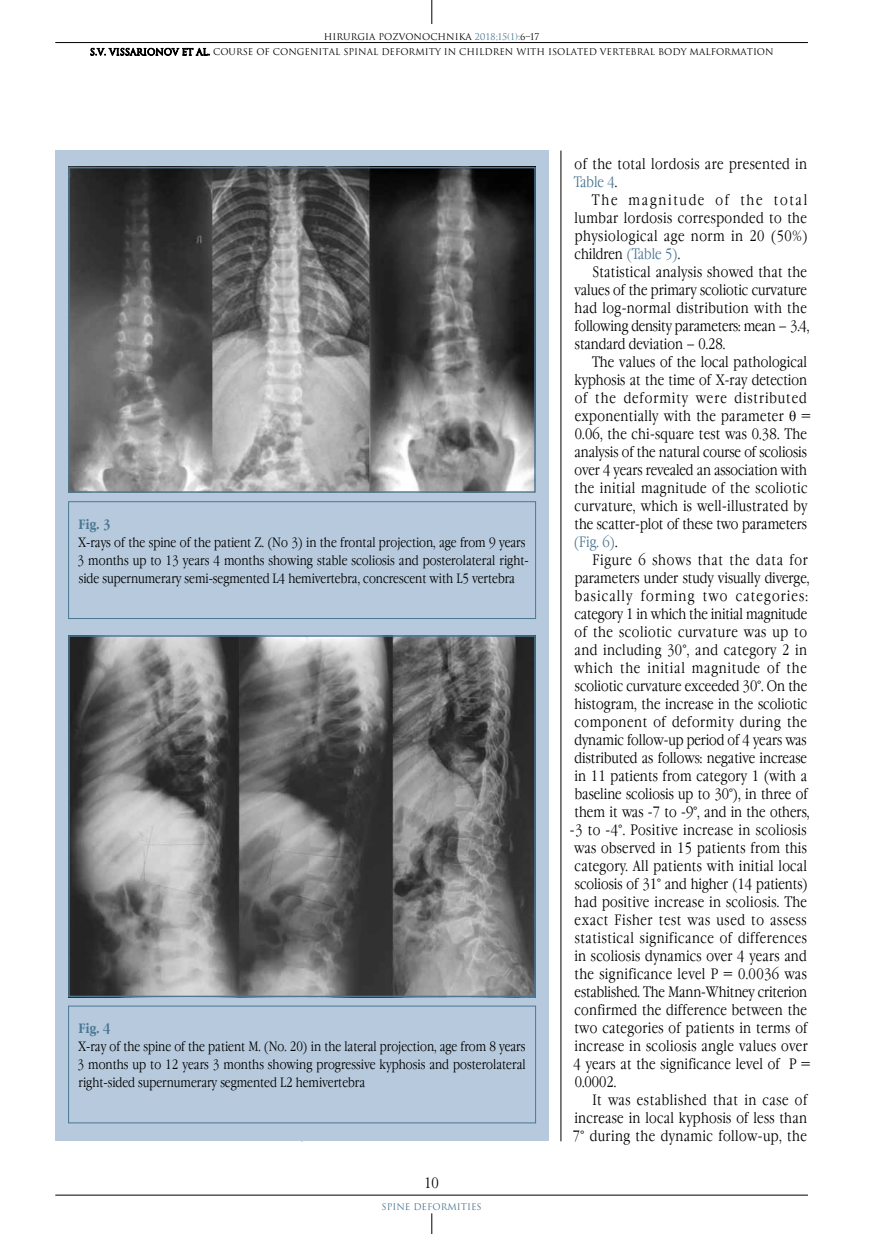
<style>
.page{position:relative;width:893px;height:1234px;background:#fff}
.page>*{position:absolute;margin:0;border:0;box-sizing:border-box;transform-origin:0 0}
.t1{font:300 15px/18px "Garamond Narrow C";letter-spacing:.02em;color:#000}
.t2{font:300 15px/18px "Garamond Narrow C";color:#000}
.t3{font:300 15px "Garamond Narrow C";letter-spacing:.04em;color:#000}
.t4{font:300 15px "Garamond Narrow C";letter-spacing:-.005em;color:#000}
.t5{font:300 15px "Garamond Narrow C";letter-spacing:-.01em;color:#000}
.t6{font:300 15px "Garamond Narrow C";letter-spacing:.075em;color:#000}
.t7{font:300 15px "Garamond Narrow C";letter-spacing:.05em;color:#000}
.t8{font:300 15px "Garamond Narrow C";letter-spacing:.045em;color:#000}
.t9{font:300 13.5px/18px "Garamond Narrow C";color:#000}
.t10{font:700 13.5px "Garamond Narrow C";color:#4b7792}
.t11{font:9px "Romul";color:#000}
.t12{font:9px "Romul";color:#4b7792}
.s1{color:#4b7792}
.s2{font-family:"Times New Roman";font-weight:400}
</style>
<div class="page">
<hr style="left:55px;top:42px;width:753px;height:1px;background:#000">
<svg style="left:432px;top:0;width:1px;height:24px"></svg>
<hr style="left:55px;top:1194px;width:753px;height:1px;background:#000">
<svg style="left:432px;top:1213px;width:1px;height:20px"></svg>
<svg style="left:90px;top:47px;width:120px;height:9px"></svg>
<hr style="left:561px;top:150px;width:1px;height:990px;background:#000">
<div style="left:55px;top:150px;width:493px;height:990px;background:#b7cadd"></div>
<div style="left:68px;top:501px;width:468px;height:117px;border:1px solid #4b7792"></div>
<div style="left:68px;top:1005px;width:468px;height:117px;border:1px solid #4b7792"></div>
<img style="left:71px;top:170px;width:462px;height:319px">
<div style="left:68px;top:167px;width:468px;height:325px;border:2px solid #4b7792"></div>
<img style="left:71px;top:638px;width:462px;height:355px">
<div style="left:68px;top:635px;width:468px;height:361px;border:2px solid #4b7792"></div>
<p class="t11" style="left:324px;top:31px;width:217px">HIRURGIA POZVONOCHNIKA <span class="s1">2018;15(1):</span>6–17</p>
<p class="t11" style="left:90px;top:47px;width:685px">S.V. VISSARIONOV ET AL. COURSE OF CONGENITAL SPINAL DEFORMITY IN CHILDREN WITH ISOLATED VERTEBRAL BODY MALFORMATION</p>
<p class="t10" style="left:79px;top:516px;width:33px">Fig. 3</p>
<p class="t9" style="left:78px;top:533px;width:453px">X-rays of the spine of the patient Z. (No 3) in the frontal projection, age from 9 years<br>3 months up to 13 years 4 months showing stable scoliosis and posterolateral right&shy;side supernumerary semi-segmented L4 hemivertebra, concrescent with L5 vertebra</p>
<p class="t10" style="left:79px;top:1020px;width:33px">Fig. 4</p>
<p class="t9" style="left:78px;top:1037px;width:450px;text-align:justify">X-ray of the spine of the patient M. (No. 20) in the lateral projection, age from 8 years 3 months up to 12 years 3 months showing progressive kyphosis and posterolateral right-sided supernumerary segmented L2 hemivertebra</p>
<p class="t1" style="left:424px;top:1173px;width:16px">10</p>
<p class="t12" style="left:382px;top:1200px;width:102px">SPINE DEFORMITIES</p>
<p class="t1" style="left:574px;top:155px;width:235px">of the total lordosis are presented in<br><span class="s1">Table 4</span>.</p>
<p class="t1" style="left:575px;top:191px;width:235px;text-align:justify;text-indent:17px">The magnitude of the total lumbar lordosis corresponded to the physiological age norm in 20 (50%) children <span class="s1">(Table 5)</span>.</p>
<p class="t2" style="left:574px;top:263px;width:237px;text-indent:18px">Statistical analysis showed that the values of the primary scoliotic curvature had log-normal distribution with the following density parameters: mean – 3.4, standard deviation – 0.28.</p>
<p class="t1" style="left:574px;top:353px;width:238px;text-indent:18px">The values of the local pathological kyphosis at the time of X-ray detection of the deformity were distributed exponentially with the parameter <span class="s2">θ</span> = 0.06, the chi-square test was 0.38. The analysis of the natural course of scoliosis over 4 years revealed an association with the initial magnitude of the scoliotic curvature, which is well-illustrated by the scatter-plot of these two parameters <span class="s1">(Fig. 6)</span>.</p>
<p class="t8" style="left:592px;top:551px;width:217px">Figure 6 shows that the data for</p>
<p class="t2" style="left:575px;top:569px;width:236px">parameters under study visually diverge,</p>
<p class="t6" style="left:575px;top:587px;width:235px">basically forming two categories:</p>
<p class="t5" style="left:575px;top:605px;width:234px">category 1 in which the initial magnitude</p>
<p class="t3" style="left:575px;top:623px;width:234px">of the scoliotic curvature was up to</p>
<p class="t1" style="left:574px;top:641px;width:234px">and including 30°, and category 2 in</p>
<p class="t7" style="left:574px;top:659px;width:234px">which the initial magnitude of the</p>
<p class="t2" style="left:575px;top:677px;width:234px">scoliotic curvature exceeded 30°. On the</p>
<p class="t1" style="left:575px;top:695px;width:234px">histogram, the increase in the scoliotic</p>
<p class="t3" style="left:575px;top:713px;width:234px">component of deformity during the</p>
<p class="t4" style="left:575px;top:731px;width:233px">dynamic follow-up period of 4 years was</p>
<p class="t2" style="left:575px;top:749px;width:234px">distributed as follows: negative increase</p>
<p class="t1" style="left:574px;top:767px;width:234px">in 11 patients from category 1 (with a</p>
<p class="t2" style="left:575px;top:785px;width:234px">baseline scoliosis up to 30°), in three of</p>
<p class="t1" style="left:574px;top:803px;width:237px">them it was -7 to -9°, and in the others,</p>
<p class="t1" style="left:570px;top:821px;width:238px">-3 to -4°. Positive increase in scoliosis</p>
<p class="t1" style="left:574px;top:839px;width:234px">was observed in 15 patients from this</p>
<p class="t1" style="left:575px;top:857px;width:234px">category. All patients with initial local</p>
<p class="t2" style="left:575px;top:875px;width:234px">scoliosis of 31° and higher (14 patients)</p>
<p class="t1" style="left:575px;top:893px;width:234px">had positive increase in scoliosis. The</p>
<p class="t3" style="left:575px;top:911px;width:234px">exact Fisher test was used to assess</p>
<p class="t1" style="left:575px;top:929px;width:233px">statistical significance of differences</p>
<p class="t1" style="left:574px;top:947px;width:234px">in scoliosis dynamics over 4 years and</p>
<p class="t1" style="left:574px;top:965px;width:234px">the significance level P = 0.0036 was</p>
<p class="t4" style="left:575px;top:983px;width:234px">established. The Mann-Whitney criterion</p>
<p class="t1" style="left:575px;top:1001px;width:234px">confirmed the difference between the</p>
<p class="t1" style="left:574px;top:1019px;width:235px">two categories of patients in terms of</p>
<p class="t1" style="left:574px;top:1037px;width:235px">increase in scoliosis angle values over</p>
<p class="t1" style="left:574px;top:1055px;width:238px">4 years at the significance level of P =</p>
<p class="t1" style="left:575px;top:1073px;width:43px">0.0002.</p>
<p class="t3" style="left:592px;top:1091px;width:217px">It was established that in case of</p>
<p class="t1" style="left:574px;top:1109px;width:234px">increase in local kyphosis of less than</p>
<p class="t1" style="left:573px;top:1127px;width:236px">7° during the dynamic follow-up, the</p>
</div>
